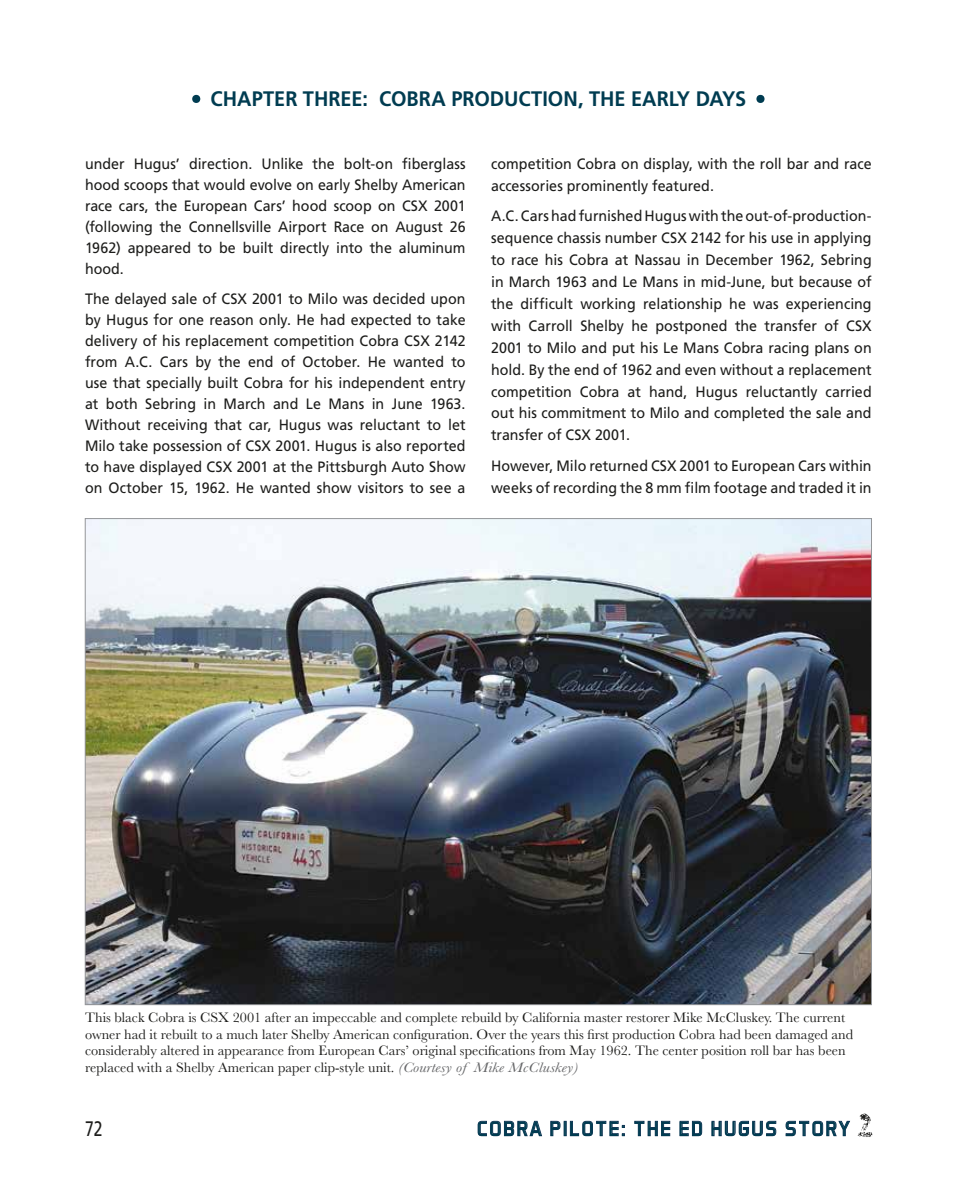
<style>
.page{position:relative;width:978px;height:1191px;background:#fff}
.page>*{position:absolute;margin:0;border:0;box-sizing:border-box;transform-origin:0 0}
.t1{font:700 52.5px "Frutiger";color:#003c51}
.t2{font:700 21px "Frutiger";color:#003c51;scale:.95 1}
.t3{font:21px "Aero Matics Display";letter-spacing:.1em;color:#003c51}
.t4{font:21px "Frutiger";color:#1d1d1b;scale:.75 1}
.t5{font:15px/21px "Frutiger";color:#1d1d1b;text-align:justify;scale:.95 1}
.t6{font:14.25px/16.5px "Baskerville";color:#1d1d1b}
.s1{font-style:italic;color:#646567}
</style>
<div class="page">
<svg style="left:478px;top:1120px;width:64px;height:16px"></svg>
<svg style="left:550px;top:1120px;width:11px;height:16px"></svg>
<div style="left:564px;top:1121px;width:3px;height:15px;border:1px solid #153556"></div>
<svg style="left:570px;top:1120px;width:55px;height:16px"></svg>
<svg style="left:634px;top:1120px;width:36px;height:16px"></svg>
<svg style="left:679px;top:1120px;width:23px;height:16px"></svg>
<svg style="left:711px;top:1120px;width:65px;height:16px"></svg>
<svg style="left:786px;top:1120px;width:64px;height:16px"></svg>
<img style="left:857px;top:1113px;width:16px;height:24px">
<img style="left:84px;top:518px;width:788px;height:487px">
<h1 class="t1" style="left:189px;top:65px;width:16px">·</h1>
<h2 class="t2" style="left:211px;top:87px;width:565px">CHAPTER THREE: COBRA PRODUCTION, THE EARLY DAYS</h2>
<h1 class="t1" style="left:753px;top:65px;width:16px">·</h1>
<p class="t5" style="left:85px;top:153px;width:402px">under Hugus’ direction. Unlike the bolt-on fiberglass hood scoops that would evolve on early Shelby American race cars, the European Cars’ hood scoop on CSX 2001 (following the Connellsville Airport Race on August 26<br>1962) appeared to be built directly into the aluminum hood.</p>
<p class="t5" style="left:85px;top:288px;width:402px">The delayed sale of CSX 2001 to Milo was decided upon by Hugus for one reason only. He had expected to take delivery of his replacement competition Cobra CSX 2142 from A.C. Cars by the end of October. He wanted to use that specially built Cobra for his independent entry at both Sebring in March and Le Mans in June 1963.<br>Without receiving that car, Hugus was reluctant to let Milo take possession of CSX 2001. Hugus is also reported to have displayed CSX 2001 at the Pittsburgh Auto Show on October 15, 1962. He wanted show visitors to see a</p>
<p class="t5" style="left:491px;top:153px;width:402px;line-height:21.9px">competition Cobra on display, with the roll bar and race accessories prominently featured.</p>
<p class="t5" style="left:491px;top:205px;width:402px;line-height:21.9px">A.C. Cars had furnished Hugus with the out-of-production&shy;sequence chassis number CSX 2142 for his use in applying to race his Cobra at Nassau in December 1962, Sebring in March 1963 and Le Mans in mid-June, but because of the difficult working relationship he was experiencing with Carroll Shelby he postponed the transfer of CSX 2001 to Milo and put his Le Mans Cobra racing plans on hold. By the end of 1962 and even without a replacement competition Cobra at hand, Hugus reluctantly carried out his commitment to Milo and completed the sale and transfer of CSX 2001.</p>
<p class="t5" style="left:491px;top:454px;width:402px;line-height:21.9px">However, Milo returned CSX 2001 to European Cars within weeks of recording the 8 mm film footage and traded it in</p>
<p class="t6" style="left:85px;top:1009px;width:770px">This black Cobra is CSX 2001 after an impeccable and complete rebuild by California master restorer Mike McCluskey. The current owner had it rebuilt to a much later Shelby American configuration. Over the years this first production Cobra had been damaged and considerably altered in appearance from European Cars’ original specifications from May 1962. The center position roll bar has been replaced with a Shelby American paper clip-style unit. <span class="s1">(Courtesy ofMike McCluskey)</span></p>
<h2 class="t4" style="left:85px;top:1116px;width:25px">72</h2>
<h2 class="t3" style="left:477px;top:1116px;width:374px">COBRA PILOTE: THE ED HUGUS STORY</h2>
</div>
